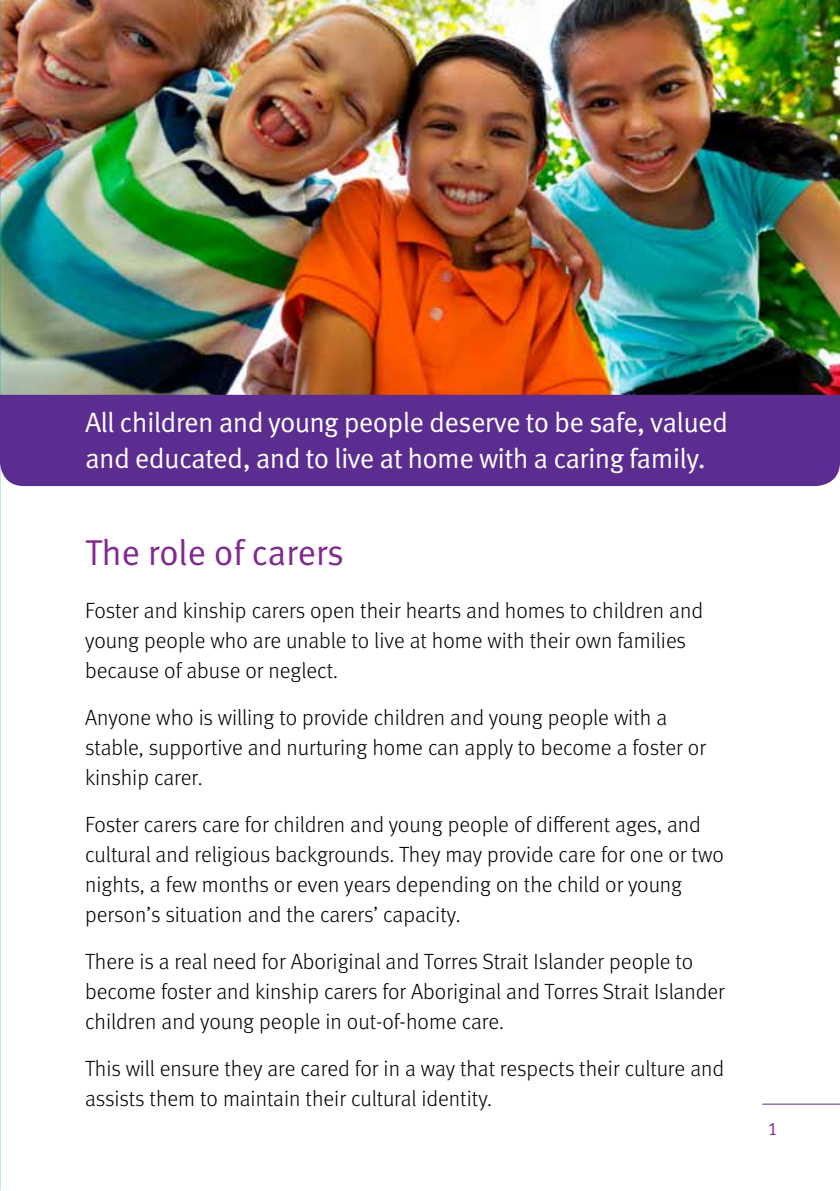
<style>
.page{position:relative;width:840px;height:1191px;background:#fff}
.page>*{position:absolute;margin:0;border:0;box-sizing:border-box;transform-origin:0 0}
.t1{font:36px "Meta OT Norm";letter-spacing:-.01em;color:#812990}
.t2{font:28px/36px "Meta OT Norm";letter-spacing:-.025em;color:#fff}
.t3{font:300 22px/30px "Meta OT";color:#000}
.t4{font:18px "Meta Normal LF";color:#812990}
</style>
<div class="page">
<img style="left:0;top:0;width:839px;height:395px">
<div style="left:0;top:395px;width:839px;height:91px;background:#5c2d91"></div>
<hr style="left:762px;top:1103px;width:77px;height:1px;background:#5c2d91">
<p class="t2" style="left:85px;top:405px;width:644px">All children and young people deserve to be safe, valued and educated, and to live at home with a caring family.</p>
<h1 class="t1" style="left:85px;top:531px;width:260px">The role of carers</h1>
<p class="t3" style="left:85px;top:596px;width:619px">Foster and kinship carers open their hearts and homes to children and young people who are unable to live at home with their own families because of abuse or neglect.</p>
<p class="t3" style="left:85px;top:703px;width:622px">Anyone who is willing to provide children and young people with a stable, supportive and nurturing home can apply to become a foster or kinship carer.</p>
<p class="t3" style="left:85px;top:810px;width:639px">Foster carers care for children and young people of different ages, and cultural and religious backgrounds. They may provide care for one or two nights, a few months or even years depending on the child or young person’s situation and the carers’ capacity.</p>
<p class="t3" style="left:85px;top:947px;width:640px">There is a real need for Aboriginal and Torres Strait Islander people to become foster and kinship carers for Aboriginal and Torres Strait Islander children and young people in out-of-home care.</p>
<p class="t3" style="left:85px;top:1054px;width:640px">This will ensure they are cared for in a way that respects their culture and assists them to maintain their cultural identity.</p>
<p class="t4" style="left:767px;top:1118px;width:12px">1</p>
</div>
